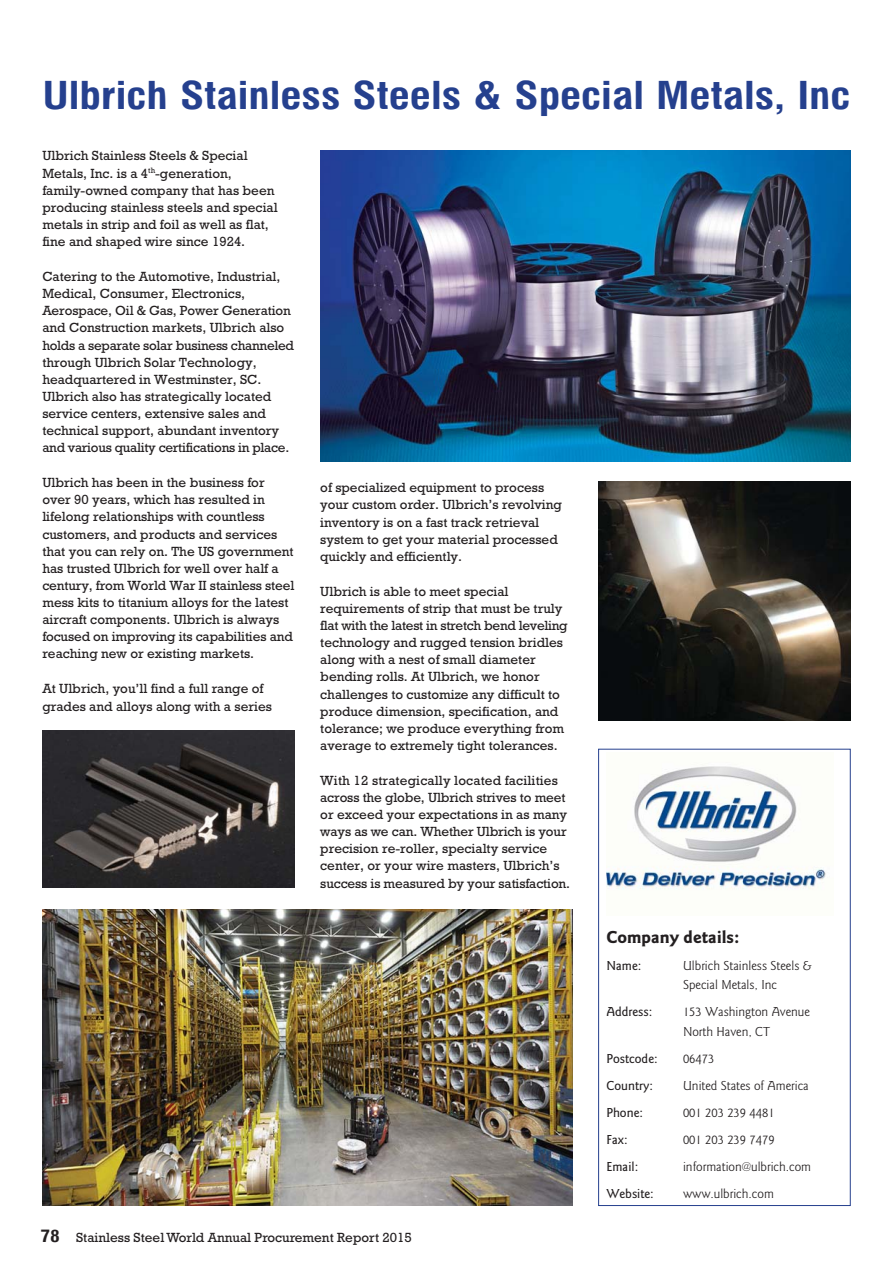
<style>
.page{position:relative;width:893px;height:1263px;background:#fff}
.page>*{position:absolute;margin:0;border:0;box-sizing:border-box;transform-origin:0 0}
.t1{font:700 37.5px "Milford";color:#25408e}
.t2{font:700 18px "Goudy Sans";color:#231f20}
.t3{font:13.5px/17.1px "Rockwell";color:#231f20}
.t4{font:13.5px/19.5px "Goudy Sans";color:#231f20}
.t5{font:500 13.5px "Goudy Sans";color:#231f20}
.s1{font-family:"Milford";font-weight:700;font-size:16.5px}
</style>
<div class="page">
<div style="left:598px;top:749px;width:252px;height:457px;border:1px solid #25408e"></div>
<img style="left:598px;top:482px;width:252px;height:238px">
<img style="left:606px;top:766px;width:220px;height:124px">
<img style="left:42px;top:909px;width:530px;height:297px">
<img style="left:42px;top:730px;width:253px;height:157px">
<img style="left:320px;top:150px;width:530px;height:312px">
<h1 class="t1" style="left:42px;top:80px;width:809px">Ulbrich Stainless Steels &amp; Special Metals, Inc</h1>
<p class="t3" style="left:42px;top:149px;width:237px">Ulbrich Stainless Steels &amp; Special Metals, Inc. is a 4<sup>th</sup>-generation, family-owned company that has been producing stainless steels and special metals in strip and foil as well as flat, fine and shaped wire since 1924.</p>
<p class="t3" style="left:42px;top:269px;width:253px">Catering to the Automotive, Industrial, Medical, Consumer, Electronics, Aerospace, Oil &amp; Gas, Power Generation and Construction markets, Ulbrich also holds a separate solar business channeled through Ulbrich Solar Technology, headquartered in Westminster, SC.<br>Ulbrich also has strategically located service centers, extensive sales and technical support, abundant inventory and various quality certifications in place.</p>
<p class="t3" style="left:42px;top:476px;width:253px">Ulbrich has been in the business for over 90 years, which has resulted in lifelong relationships with countless customers, and products and services that you can rely on. The US government has trusted Ulbrich for well over half a century, from World War II stainless steel mess kits to titanium alloys for the latest aircraft components. Ulbrich is always focused on improving its capabilities and reaching new or existing markets.</p>
<p class="t3" style="left:42px;top:682px;width:231px">At Ulbrich, you’ll find a full range of grades and alloys along with a series</p>
<p class="t3" style="left:320px;top:481px;width:243px">of specialized equipment to process your custom order. Ulbrich’s revolving inventory is on a fast track retrieval system to get your material processed quickly and efficiently.</p>
<p class="t3" style="left:320px;top:584px;width:249px">Ulbrich is able to meet special requirements of strip that must be truly flat with the latest in stretch bend leveling technology and rugged tension bridles along with a nest of small diameter bending rolls. At Ulbrich, we honor challenges to customize any difficult to produce dimension, specification, and tolerance; we produce everything from average to extremely tight tolerances.</p>
<p class="t3" style="left:320px;top:773px;width:251px">With 12 strategically located facilities across the globe, Ulbrich strives to meet or exceed your expectations in as many ways as we can. Whether Ulbrich is your precision re-roller, specialty service center, or your wire masters, Ulbrich’s success is measured by your satisfaction.</p>
<p class="t3" style="left:41px;top:1230px;width:373px"><span class="s1">78</span> Stainless Steel World Annual Procurement Report 2015</p>
<h2 class="t2" style="left:606px;top:930px;width:134px">Company details:</h2>
<p class="t5" style="left:606px;top:960px;width:36px">Name:</p>
<p class="t4" style="left:683px;top:956px;width:130px">Ulbrich Stainless Steels &amp;<br>Special Metals, Inc</p>
<p class="t5" style="left:606px;top:1007px;width:47px">Address:</p>
<p class="t4" style="left:683px;top:1003px;width:128px">153 Washington Avenue<br>North Haven, CT</p>
<p class="t5" style="left:606px;top:1053px;width:53px">Postcode:</p>
<p class="t4" style="left:683px;top:1049px;width:33px">06473</p>
<p class="t5" style="left:606px;top:1080px;width:48px">Country:</p>
<p class="t4" style="left:683px;top:1076px;width:127px">United States of America</p>
<p class="t5" style="left:606px;top:1107px;width:38px">Phone:</p>
<p class="t4" style="left:683px;top:1103px;width:93px">001 203 239 4481</p>
<p class="t5" style="left:606px;top:1134px;width:23px">Fax:</p>
<p class="t4" style="left:683px;top:1130px;width:93px">001 203 239 7479</p>
<p class="t5" style="left:606px;top:1161px;width:33px">Email:</p>
<p class="t4" style="left:683px;top:1157px;width:130px">information@ulbrich.com</p>
<p class="t5" style="left:606px;top:1188px;width:49px">Website:</p>
<p class="t4" style="left:683px;top:1184px;width:92px">www.ulbrich.com</p>
</div>
